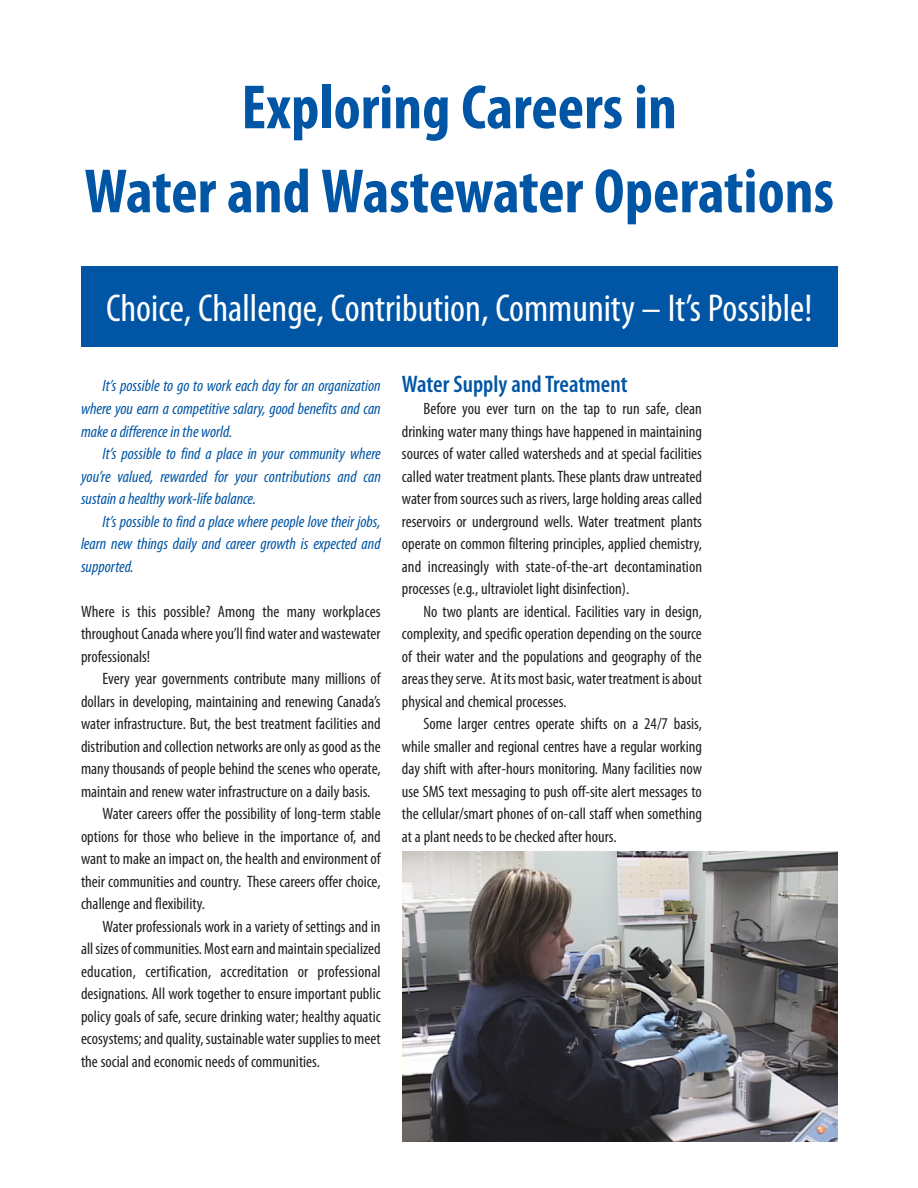
<style>
.page{position:relative;width:918px;height:1188px;background:#fff}
.page>*{position:absolute;margin:0;border:0;box-sizing:border-box;transform-origin:0 0}
.t1{font:700 condensed 63px "Myriad Pro";color:#0155a5}
.subtitle{font:condensed 39px "Myriad Pro";color:#fff}
.head2{font:600 condensed 24px "Myriad Pro";color:#0155a5}
.text{font:condensed 16.5px/22.5px "Myriad Pro";color:#231f20;text-align:justify}
.text-2{font:italic condensed 16.5px/22.5px "Myriad Pro";color:#0155a5;text-align:justify}
.text_noindent{font:condensed 16.5px/22.5px "Myriad Pro";color:#231f20;text-align:justify}
</style>
<div class="page">
<div style="left:81px;top:266px;width:756px;height:81px;background:#0155a5"></div>
<img style="left:403px;top:851px;width:434px;height:291px">
<p class="t1" style="left:241px;top:68px;width:437px">Exploring Careers in</p>
<p class="t1" style="left:84px;top:152px;width:751px">Water and Wastewater Operations</p>
<p class="subtitle" style="left:106px;top:285px;width:708px">Choice, Challenge, Contribution, Community – It’s Possible!</p>
<p class="text-2" style="left:81px;top:375px;width:301px;text-indent:22px">It’s possible to go to work each day for an organization where you earn a competitive salary, good benefits and can make a difference in the world.</p>
<p class="text-2" style="left:81px;top:442px;width:301px;text-indent:22px">It’s possible to find a place in your community where you’re valued, rewarded for your contributions and can sustain a healthy work-life balance.</p>
<p class="text-2" style="left:81px;top:510px;width:301px;text-indent:22px">It’s possible to find a place where people love their jobs, learn new things daily and career growth is expected and supported.</p>
<p class="text_noindent" style="left:81px;top:600px;width:301px">Where is this possible? Among the many workplaces throughout Canada where you’ll find water and wastewater professionals!</p>
<p class="text" style="left:81px;top:667px;width:301px;text-indent:22px">Every year governments contribute many millions of dollars in developing, maintaining and renewing Canada’s water infrastructure. But, the best treatment facilities and distribution and collection networks are only as good as the many thousands of people behind the scenes who operate, maintain and renew water infrastructure on a daily basis.</p>
<p class="text" style="left:81px;top:802px;width:301px;text-indent:22px">Water careers offer the possibility of long-term stable options for those who believe in the importance of, and want to make an impact on, the health and environment of their communities and country. These careers offer choice, challenge and flexibility.</p>
<p class="text" style="left:81px;top:915px;width:301px;text-indent:22px">Water professionals work in a variety of settings and in all sizes of communities. Most earn and maintain specialized education, certification, accreditation or professional designations. All work together to ensure important public policy goals of safe, secure drinking water; healthy aquatic ecosystems; and quality, sustainable water supplies to meet the social and economic needs of communities.</p>
<p class="head2" style="left:402px;top:369px;width:227px">Water Supply and Treatment</p>
<p class="text" style="left:402px;top:397px;width:302px;text-indent:22px">Before you ever turn on the tap to run safe, clean drinking water many things have happened in maintaining sources of water called watersheds and at special facilities called water treatment plants. These plants draw untreated water from sources such as rivers, large holding areas called reservoirs or underground wells. Water treatment plants operate on common filtering principles, applied chemistry, and increasingly with state-of-the-art decontamination processes (e.g., ultraviolet light disinfection).</p>
<p class="text" style="left:402px;top:600px;width:302px;text-indent:22px">No two plants are identical. Facilities vary in design, complexity, and specific operation depending on the source of their water and the populations and geography of the areas they serve. At its most basic, water treatment is about physical and chemical processes.</p>
<p class="text" style="left:402px;top:712px;width:302px;text-indent:22px">Some larger centres operate shifts on a 24/7 basis, while smaller and regional centres have a regular working day shift with after-hours monitoring. Many facilities now use SMS text messaging to push off-site alert messages to the cellular/smart phones of on-call staff when something at a plant needs to be checked after hours.</p>
</div>
